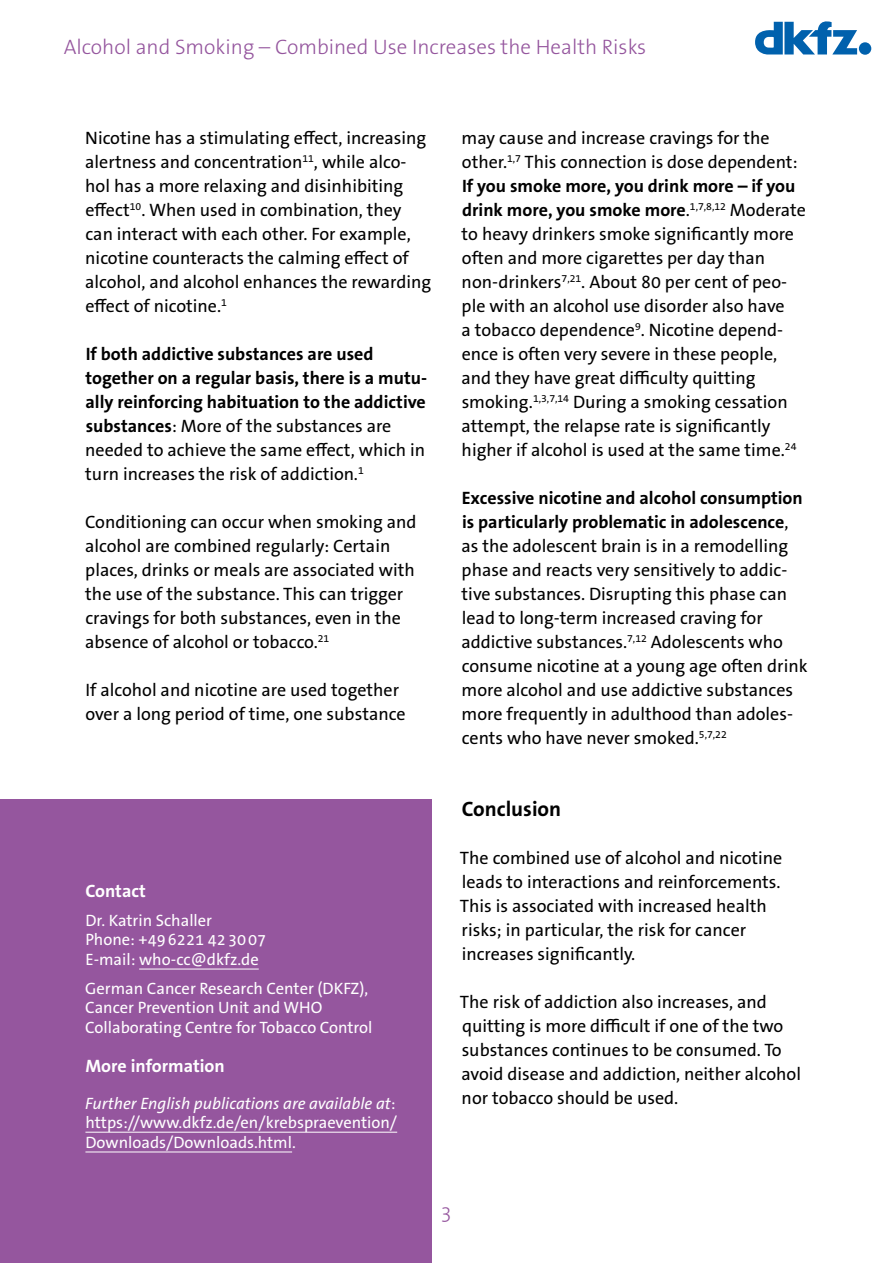
<style>
.page{position:relative;width:893px;height:1263px;background:#fff}
.page>*{position:absolute;margin:0;border:0;box-sizing:border-box;transform-origin:0 0}
.t1{font:300 21px "The Sans B W3";color:#95569e}
.t2{font:700 21px "The Sans B W7";color:#000}
.t3{font:18px/24px "The Sans B W5 Plain";color:#000}
.t4{font:700 18px/24px "The Sans B W7";color:#000}
.t5{font:700 18px "The Sans B W7";color:#fff}
.t6{font:16.5px/19.8px "The Sans B W5 Plain";color:#fff}
.s1{font-family:"The Sans B W5 Plain";font-weight:400}
.s2{font-style:italic}
.s3{font-family:"The Sans B W7";font-weight:700}
</style>
<div class="page">
<div style="left:859px;top:42px;width:12px;height:13px;background:#0061ad;border-radius:50%"></div>
<svg style="left:755px;top:21px;width:102px;height:33px"></svg>
<div style="left:0;top:799px;width:432px;height:464px;background:#95569e"></div>
<hr style="left:139px;top:969px;width:120px;height:1px;background:#fff">
<hr style="left:85px;top:1132px;width:312px;height:1px;background:#fff">
<hr style="left:85px;top:1152px;width:207px;height:1px;background:#fff">
<p class="t1" style="left:64px;top:34px;width:584px">Alcohol and Smoking – Combined Use Increases the Health Risks</p>
<p class="t3" style="left:85px;top:126px;width:347px">Nicotine has a stimulating effect, increasing alertness and concentration<sup>11</sup>, while alco&shy;hol has a more relaxing and disinhibiting effect<sup>10</sup>. When used in combination, they can interact with each other. For example, nicotine counteracts the calming effect of alcohol, and alcohol enhances the rewarding effect of nicotine.<sup>1</sup></p>
<p class="t4" style="left:85px;top:342px;width:343px">If both addictive substances are used together on a regular basis, there is a mutu&shy;ally reinforcing habituation to the addictive substances<span class="s1">: More of the substances are needed to achieve the same effect, which in turn increases the risk of addiction.</span><sup>1</sup></p>
<p class="t3" style="left:85px;top:510px;width:333px">Conditioning can occur when smoking and alcohol are combined regularly: Certain places, drinks or meals are associated with the use of the substance. This can trigger cravings for both substances, even in the absence of alcohol or tobacco.<sup>21</sup></p>
<p class="t3" style="left:85px;top:678px;width:322px">If alcohol and nicotine are used together over a long period of time, one substance</p>
<h2 class="t5" style="left:85px;top:880px;width:62px">Contact</h2>
<p class="t6" style="left:85px;top:910px;width:128px">Dr. Katrin Schaller</p>
<p class="t6" style="left:85px;top:930px;width:182px">Phone: +496221 423007</p>
<p class="t6" style="left:85px;top:950px;width:175px">E-mail: who-cc@dkfz.de</p>
<p class="t6" style="left:85px;top:978px;width:289px">German Cancer Research Center (DKFZ),<br>Cancer Prevention Unit and WHO<br>Collaborating Centre for Tobacco Control</p>
<h2 class="t5" style="left:85px;top:1054px;width:141px">More information</h2>
<p class="t6" style="left:85px;top:1093px;width:314px;text-align:justify"><span class="s2">Further English publications are available at</span>: https://www.dkfz.de/en/krebspraevention/ Downloads/Downloads.html.</p>
<p class="t3" style="left:461px;top:126px;width:346px">may cause and increase cravings for the other.<sup>1,7</sup> This connection is dose dependent:<br><span class="s3">If you smoke more, you drink more – if you drink more, you smoke more</span>.<sup>1,7,8,12</sup> Moderate to heavy drinkers smoke significantly more often and more cigarettes per day than non-drinkers<sup>7,21</sup>. About 80 per cent of peo&shy;ple with an alcohol use disorder also have<br>a tobacco dependence<sup>9</sup>. Nicotine depend&shy;ence is often very severe in these people, and they have great difficulty quitting smoking.<sup>1,3,7,14</sup> During a smoking cessation attempt, the relapse rate is significantly higher if alcohol is used at the same time.<sup>24</sup></p>
<p class="t3" style="left:461px;top:486px;width:348px"><span class="s3">Excessive nicotine and alcohol consumption is particularly problematic in adolescence</span>, as the adolescent brain is in a remodelling phase and reacts very sensitively to addic&shy;tive substances. Disrupting this phase can lead to long-term increased craving for addictive substances.<sup>7,12</sup> Adolescents who consume nicotine at a young age often drink more alcohol and use addictive substances more frequently in adulthood than adoles&shy;cents who have never smoked.<sup>5,7,22</sup></p>
<h2 class="t2" style="left:462px;top:795px;width:101px">Conclusion</h2>
<p class="t3" style="left:460px;top:846px;width:324px">The combined use of alcohol and nicotine leads to interactions and reinforcements.<br>This is associated with increased health risks; in particular, the risk for cancer increases significantly.</p>
<p class="t3" style="left:460px;top:990px;width:343px">The risk of addiction also increases, and quitting is more difficult if one of the two substances continues to be consumed. To avoid disease and addiction, neither alcohol nor tobacco should be used.</p>
<p class="t1" style="left:441px;top:1200px;width:13px">3</p>
</div>
